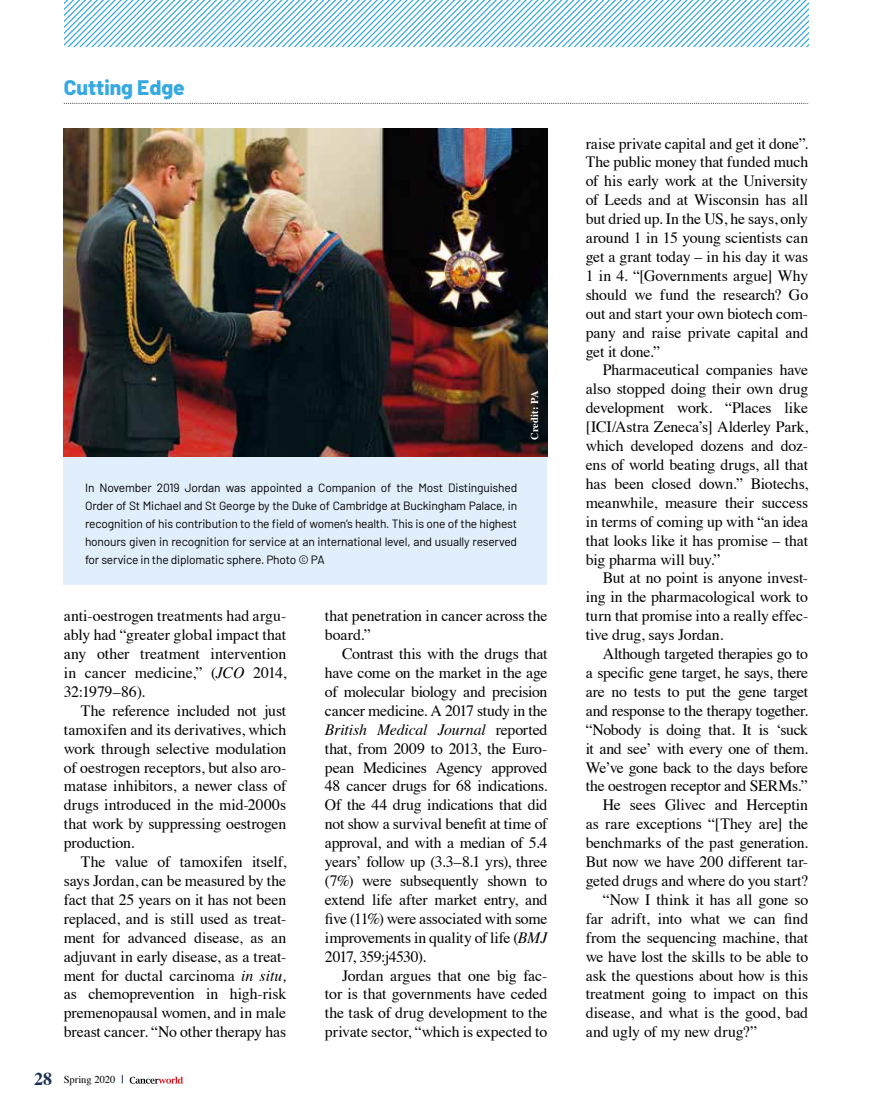
<style>
.page{position:relative;width:872px;height:1106px;background:#fff}
.page>*{position:absolute;margin:0;border:0;box-sizing:border-box;transform-origin:0 0}
.t1{font:800 21px "Barlow";color:#36a9e1}
.t2{font:15.75px/18.9px "Times";letter-spacing:-.01em;color:#000;text-align:justify}
.t3{font:12px/18px "Barlow";letter-spacing:-.015em;color:#000;text-align:justify}
.t4{font:10.5px "Times";color:#000}
.t5{font:700 10.5px "Times";letter-spacing:.01em;color:#fff}
.s1{font-style:italic}
.s2{font-weight:700;font-size:18px;color:#1d3153}
</style>
<div class="page">
<div style="left:64px;top:454px;width:483px;height:130px;background:#e1eefb"></div>
<img style="left:64px;top:129px;width:483px;height:327px">
<svg style="left:64px;top:0;width:744px;height:47px"></svg>
<svg style="left:64px;top:103px;width:744px;height:1px"></svg>
<svg style="left:130px;top:1076px;width:53px;height:7px"></svg>
<h1 class="t1" style="left:64px;top:72px;width:122px">Cutting Edge</h1>
<p class="t5" style="left:524px;top:440px;width:51px;rotate:-90deg">Credit: PA</p>
<p class="t3" style="left:85px;top:477px;width:434px">In November 2019 Jordan was appointed a Companion of the Most Distinguished Order of St Michael and St George by the Duke of Cambridge at Buckingham Palace, in recognition of his contribution to the field of women’s health. This is one of the highest honours given in recognition for service at an international level, and usually reserved for service in the diplomatic sphere. Photo © PA</p>
<p class="t2" style="left:64px;top:605px;width:224px">anti-oestrogen treatments had argu&shy;ably had “greater global impact that any other treatment intervention in cancer medicine,” (<span class="s1">JCO</span> 2014, 32:1979–86).</p>
<p class="t2" style="left:64px;top:699px;width:224px;text-indent:17px">The reference included not just tamoxifen and its derivatives, which work through selective modulation of oestrogen receptors, but also aro&shy;matase inhibitors, a newer class of drugs introduced in the mid-2000s that work by suppressing oestrogen production.</p>
<p class="t2" style="left:64px;top:851px;width:224px;text-indent:17px">The value of tamoxifen itself, says Jordan, can be measured by the fact that 25 years on it has not been replaced, and is still used as treat&shy;ment for advanced disease, as an adjuvant in early disease, as a treat&shy;ment for ductal carcinoma <span class="s1">in situ, </span>as chemoprevention in high-risk premenopausal women, and in male breast cancer. “No other therapy has</p>
<p class="t4" style="left:34px;top:1070px;width:83px"><span class="s2">28</span> Spring 2020</p>
<p class="t2" style="left:325px;top:605px;width:224px">that penetration in cancer across the board.”</p>
<p class="t2" style="left:325px;top:643px;width:224px;text-indent:17px">Contrast this with the drugs that have come on the market in the age of molecular biology and precision cancer medicine. A 2017 study in the <span class="s1">British Medical Journal</span> reported that, from 2009 to 2013, the Euro&shy;pean Medicines Agency approved 48 cancer drugs for 68 indications.<br>Of the 44 drug indications that did not show a survival benefit at time of approval, and with a median of 5.4 years’ follow up (3.3–8.1 yrs), three (7%) were subsequently shown to extend life after market entry, and five (11%) were associated with some improvements in quality of life (<span class="s1">BMJ </span>2017, 359:j4530).</p>
<p class="t2" style="left:325px;top:964px;width:224px;text-indent:17px">Jordan argues that one big fac&shy;tor is that governments have ceded the task of drug development to the private sector, “which is expected to</p>
<p class="t2" style="left:586px;top:132px;width:224px">raise private capital and get it done”.<br>The public money that funded much of his early work at the University of Leeds and at Wisconsin has all but dried up. In the US, he says, only around 1 in 15 young scientists can get a grant today – in his day it was 1 in 4. “[Governments argue] Why should we fund the research? Go out and start your own biotech com&shy;pany and raise private capital and get it done.”</p>
<p class="t2" style="left:586px;top:359px;width:224px;text-indent:17px">Pharmaceutical companies have also stopped doing their own drug development work. “Places like [ICI/Astra Zeneca’s] Alderley Park, which developed dozens and doz&shy;ens of world beating drugs, all that has been closed down.” Biotechs, meanwhile, measure their success in terms of coming up with “an idea that looks like it has promise – that big pharma will buy.”</p>
<p class="t2" style="left:586px;top:567px;width:224px;text-indent:17px">But at no point is anyone invest&shy;ing in the pharmacological work to turn that promise into a really effec&shy;tive drug, says Jordan.</p>
<p class="t2" style="left:603px;top:643px;width:207px">Although targeted therapies go to</p>
<p class="t2" style="left:586px;top:662px;width:224px">a specific gene target, he says, there</p>
<p class="t2" style="left:586px;top:681px;width:224px">are no tests to put the gene target</p>
<p class="t2" style="left:586px;top:699px;width:224px">and response to the therapy together.</p>
<p class="t2" style="left:586px;top:718px;width:224px">“Nobody is doing that. It is ‘suck</p>
<p class="t2" style="left:586px;top:737px;width:224px">it and see’ with every one of them.</p>
<p class="t2" style="left:586px;top:756px;width:224px">We’ve gone back to the days before</p>
<p class="t2" style="left:586px;top:775px;width:223px">the oestrogen receptor and SERMs.”</p>
<p class="t2" style="left:603px;top:794px;width:207px">He sees Glivec and Herceptin</p>
<p class="t2" style="left:586px;top:813px;width:224px">as rare exceptions “[They are] the</p>
<p class="t2" style="left:586px;top:832px;width:224px">benchmarks of the past generation.</p>
<p class="t2" style="left:586px;top:851px;width:224px">But now we have 200 different tar-</p>
<p class="t2" style="left:586px;top:870px;width:224px">geted drugs and where do you start?</p>
<p class="t2" style="left:603px;top:888px;width:207px">“Now I think it has all gone so</p>
<p class="t2" style="left:586px;top:907px;width:224px">far adrift, into what we can find</p>
<p class="t2" style="left:586px;top:926px;width:224px">from the sequencing machine, that</p>
<p class="t2" style="left:586px;top:945px;width:224px">we have lost the skills to be able to</p>
<p class="t2" style="left:586px;top:964px;width:224px">ask the questions about how is this</p>
<p class="t2" style="left:586px;top:983px;width:224px">treatment going to impact on this</p>
<p class="t2" style="left:586px;top:1002px;width:224px">disease, and what is the good, bad</p>
<p class="t2" style="left:586px;top:1021px;width:173px">and ugly of my new drug?”</p>
</div>
